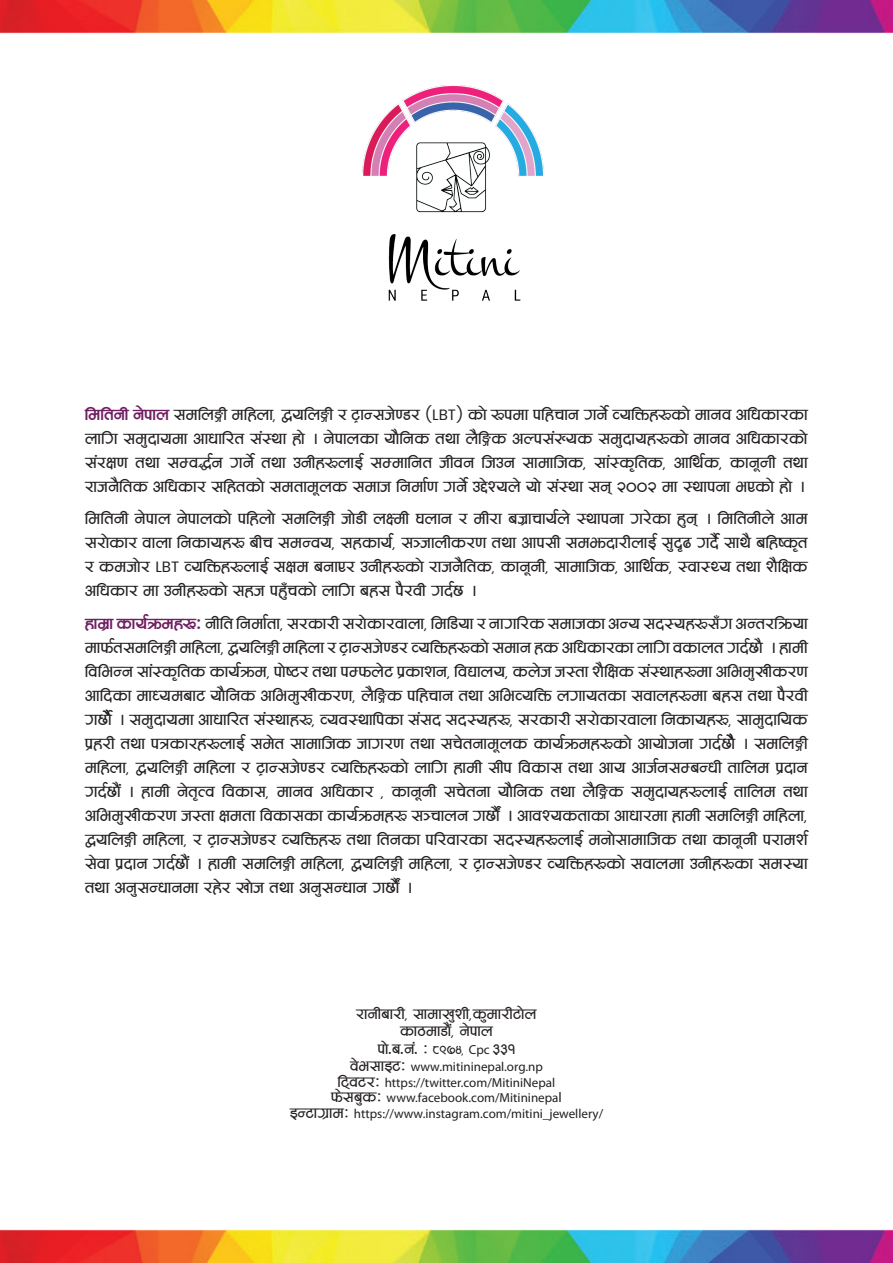
<style>
.page{position:relative;width:893px;height:1263px;background:#fff}
.page>*{position:absolute;margin:0;border:0;box-sizing:border-box;transform-origin:0 0}
.t1{font:21px/24px "Aakriti";color:#231f20}
.t2{font:19.5px "Aakriti";color:#231f20}
.t3{font:13.05px "Myriad Pro";color:#231f20}
.s1{font-weight:700;color:#6f1f61}
.s2{font-family:"Poppins";font-size:15px}
.s3{font-size:16.5px}
.s4{font-family:"Myriad Pro";font-size:13.05px}
.s5{font-family:"Aakriti";font-size:19.5px}
.s6{font-size:14.1px}
</style>
<div class="page">
<img style="left:0;top:0;width:893px;height:33px">
<img style="left:0;top:1229px;width:893px;height:34px">
<img style="left:362px;top:85px;width:182px;height:216px">
<p class="t1" style="left:85px;top:402px;width:733px"><span class="s1">ldltgL g]kfn</span> ;dln·L dlxnf, åoln·L / 6«fG;h]08/ <span class="s2">(LBT)</span> sf]¿kdf klxrfg ug]{JolQmx¿sf]dfgj clwsf/sf nflu ;d'bfodf cfwfl/t ;+:yf xf]. g]kfnsf of}lgs tyf n}l·s cNk;+Vos ;d'bfox¿sf]dfgj clwsf/sf] ;+/If0f tyf ;Dj4{g ug]{ tyf pgLx¿nfO{ ;Ddflgt hLjg lhpg ;fdflhs, ;f+:s[lts, cfly{s, sfg"GfL tyf /fhg}lts clwsf/ ;lxtsf];dtfd"ns ;dfh lgdf{0f ug]{p2]Zon]of];+:yf ;g\@))@ df :yfkgf ePsf]xf].</p>
<p class="t1" style="left:85px;top:506px;width:725px;text-align:justify">ldltgL g]kfn g]kfnsf]klxnf];dln·L hf]8L nIdL 3nfg / dL/f ah|frfo{n]:yfkgf u/]sf x'g\ . ldltgLn]cfd ;/f]sf/ jfnf lgsfox¿ aLr ;dGjo, ;xsfo{, ;~hfnLs/0f tyf cfk;L ;dembf/LnfO{;'b[9 ub}{;fy}alxis[t / sdhf]/ <span class="s2">LBT</span> JolQmx¿nfO{;Ifd agfP/ pgLx¿sf]/fhg}lts, sfg"gL, ;fdflhs, cfly{s, :jf:Yo tyf z}lIfs clwsf/ df pgLx¿sf];xh kx'“rsf]nflu ax; k}/jL ub{5 .</p>
<p class="t1" style="left:85px;top:611px;width:729px"><span class="s1">xfd|f sfo{qmdx¿M</span> gLlt lgdf{tf, ;/sf/L ;/f]sf/jfnf, ldl8of / gful/s ;dfhsf cGo ;b:ox¿;“u cGt/lqmof dfkm{t;dln·L dlxnf, åoln·L dlxnf / 6«fG;h]08/ JolQmx¿sf];dfg xs clwsf/sf nflu jsfnt ub{5f}. xfdL ljleGg ;f+:s[lts sfo{qmd, kf]i6/ tyf kDkmn]6 k|sfzg, ljBfno, sn]h h:tf z}lIfs ;+:yfx¿df cled'vLs/0f cflbsf dfWodaf6 of}lgs cled'vLs/0f, n}l·s klxrfg tyf cleJolQm nufotsf ;jfnx¿df ax; tyf k}/jL u5f}{. ;d'bfodf cfwfl/t ;+:yfx¿, Joj:yflksf ;+;b ;b:ox¿, ;/sf/L ;/f]sf/jfnf lgsfox¿, ;fd'bflos k|x/L tyf kqsf/x¿nfO{;d]t ;fdflhs hfu/0f tyf ;r]tgfd"ns sfo{qmdx¿sf]cfof]hgf ub{5f}. ;dln·L dlxnf, åoln·L dlxnf / 6«fG;h]08/ JolQmx¿sf]nflu xfdL ;Lk ljsf; tyf cfo cfh{g;DaGwL tflnd k|bfg ub{5f}+. xfdL g]t[Tj ljsf;, dfgj clwsf/ , sfg"gL ;r]tgf of}lgs tyf n}l·s ;d'bfox¿nfO{ tflnd tyf cled'vLs/0f h:tf Ifdtf ljsf;sf sfo{qmdx¿ ;~rfng u5f}{+. cfjZostfsf cfwf/df xfdL ;dln·L dlxnf, åoln·L dlxnf, / 6«fG;h]08/ JolQmx¿ tyf ltgsf kl/jf/sf ;b:ox¿nfO{dgf];fdflhs tyf sfg"gL k/fdz{ ;]jf k|bfg ub{5f}+. xfdL ;dln·L dlxnf, åoln·L dlxnf, / 6«fG;h]08/ JolQmx¿sf];jfndf pgLx¿sf ;d:of tyf cg';Gwfgdf /x]/ vf]h tyf cg';Gwfg u5f}{+.</p>
<p class="t2" style="left:356px;top:1003px;width:183px">/fgLaf/L, ;fdfv'zL,s'df/L6f]n</p>
<p class="t2" style="left:400px;top:1021px;width:94px">sf7df8f}+, g]kfn</p>
<p class="t2" style="left:378px;top:1038px;width:139px">kf]=a=g+= M <span class="s3">*(&amp;$,</span> <span class="s4">Cpc</span> ##!</p>
<p class="t3" style="left:350px;top:1058px;width:194px"><span class="s5">j]e;fO6M</span> www.mitininepal.org.np</p>
<p class="t3" style="left:338px;top:1074px;width:219px"><span class="s5">l6\j6/M</span> https://twitter.com/MitiniNepal</p>
<p class="t3" style="left:331px;top:1090px;width:232px"><span class="s5">km];a'sM</span> www.facebook.com/Mitininepa<span class="s6">l</span></p>
<p class="t3" style="left:290px;top:1106px;width:315px"><span class="s5">OG6fu|fdM</span> https://www.instagram.com/mitini_jewellery/</p>
</div>
